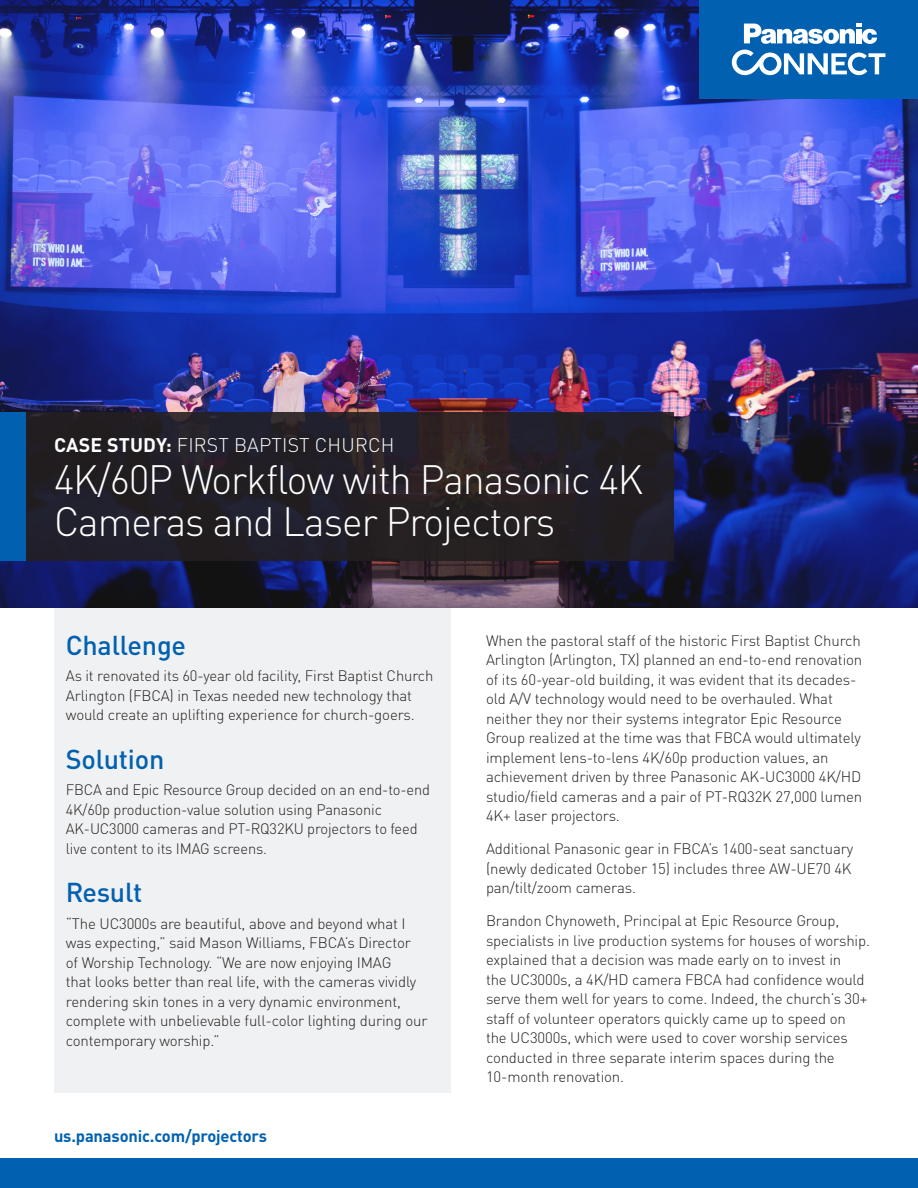
<style>
.page{position:relative;width:918px;height:1188px;background:#fff}
.page>*{position:absolute;margin:0;border:0;box-sizing:border-box;transform-origin:0 0}
.t1{font:300 40.5px/42px "DINOT";letter-spacing:-.025em;color:#fff}
.t2{font:500 27px "DINOT";letter-spacing:-.01em;color:#0161b0}
.t3{font:300 19.5px "DINOT";letter-spacing:.01em;color:#fff}
.t4{font:700 16.5px "DINOT";letter-spacing:-.01em;color:#0161b0}
.t5{font:300 15px/19.5px "DINOT";letter-spacing:-.01em;color:#231f20}
.s1{font-weight:700}
</style>
<div class="page">
<div style="left:54px;top:608px;width:396px;height:486px;background:#f0f1f2"></div>
<img style="left:0;top:0;width:918px;height:608px">
<div style="left:0;top:1158px;width:918px;height:30px;background:#0161b0"></div>
<div style="left:0;top:412px;width:673px;height:149px;background:#231f20"></div>
<div style="left:0;top:412px;width:26px;height:149px;background:#0161b0"></div>
<div style="left:699px;top:0;width:219px;height:98px;background:#0161b0"></div>
<svg style="left:744px;top:24px;width:133px;height:20px"></svg>
<svg style="left:732px;top:50px;width:153px;height:25px"></svg>
<p class="t3" style="left:54px;top:433px;width:342px"><span class="s1">CASE STUDY:</span> FIRST BAPTIST CHURCH</p>
<p class="t1" style="left:54px;top:458px;width:591px">4K/60P Workflow with Panasonic 4K<br>Cameras and Laser Projectors</p>
<p class="t2" style="left:66px;top:628px;width:122px">Challenge</p>
<p class="t5" style="left:66px;top:666px;width:369px">As it renovated its 60-year old facility, First Baptist Church<br>Arlington (FBCA) in Texas needed new technology that would create an uplifting experience for church-goers.</p>
<p class="t2" style="left:66px;top:742px;width:100px">Solution</p>
<p class="t5" style="left:66px;top:780px;width:366px">FBCA and Epic Resource Group decided on an end-to-end 4K/60p production-value solution using Panasonic AK-UC3000 cameras and PT-RQ32KU projectors to feed live content to its IMAG screens.</p>
<p class="t2" style="left:66px;top:875px;width:78px">Result</p>
<p class="t5" style="left:66px;top:913px;width:363px">“The UC3000s are beautiful, above and beyond what I was expecting,” said Mason Williams, FBCA’s Director<br>of Worship Technology. “We are now enjoying IMAG<br>that looks better than real life, with the cameras vividly rendering skin tones in a very dynamic environment, complete with unbelievable full-color lighting during our contemporary worship.”</p>
<p class="t4" style="left:54px;top:1125px;width:215px">us.panasonic.com/projectors</p>
<p class="t5" style="left:486px;top:631px;width:378px">When the pastoral staff of the historic First Baptist Church Arlington (Arlington, TX) planned an end-to-end renovation of its 60-year-old building, it was evident that its decades&shy;old A/V technology would need to be overhauled. What neither they nor their systems integrator Epic Resource Group realized at the time was that FBCA would ultimately implement lens-to-lens 4K/60p production values, an achievement driven by three Panasonic AK-UC3000 4K/HD studio/field cameras and a pair of PT-RQ32K 27,000 lumen 4K+ laser projectors.</p>
<p class="t5" style="left:486px;top:839px;width:369px;text-align:justify">Additional Panasonic gear in FBCA’s 1400-seat sanctuary (newly dedicated October 15) includes three AW-UE70 4K pan/tilt/zoom cameras.</p>
<p class="t5" style="left:486px;top:911px;width:386px">Brandon Chynoweth, Principal at Epic Resource Group, specialists in live production systems for houses of worship. explained that a decision was made early on to invest in<br>the UC3000s, a 4K/HD camera FBCA had confidence would serve them well for years to come. Indeed, the church’s 30+ staff of volunteer operators quickly came up to speed on the UC3000s, which were used to cover worship services conducted in three separate interim spaces during the 10-month renovation.</p>
</div>
